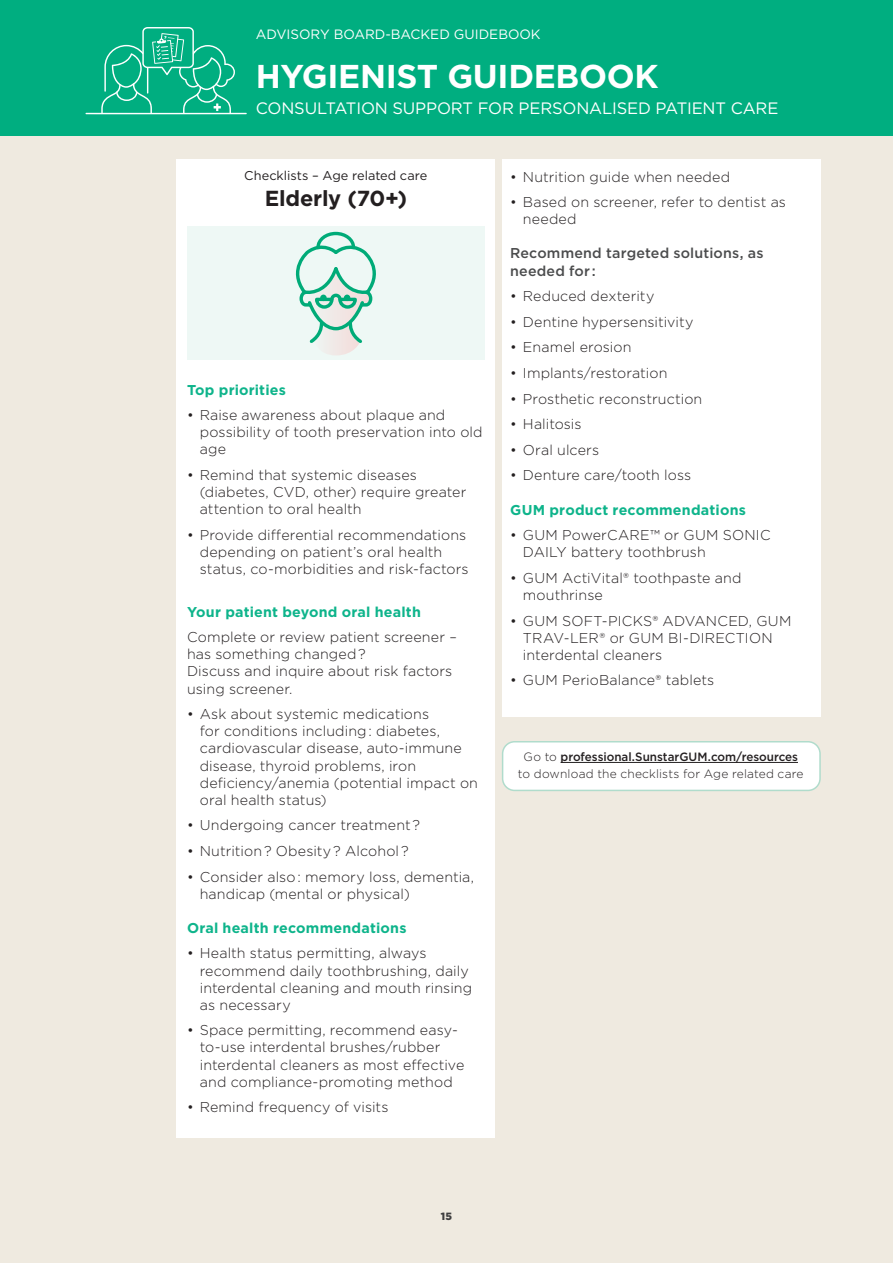
<style>
.page{position:relative;width:893px;height:1263px;background:#fff}
.page>*{position:absolute;margin:0;border:0;box-sizing:border-box;transform-origin:0 0}
.t1{font:700 33px "Gotham";letter-spacing:-.01em;color:#fff}
.t2{font:700 21.75px "Gotham";letter-spacing:-.01em;color:#231f20}
.t3{font:16.5px "Gotham";letter-spacing:-.01em;color:#fff}
.Bullet_point{font:300 14.25px/17.1px "Gotham";letter-spacing:.005em;color:#231f20}
.Bullet_point-2{font:700 14.25px "Gotham";letter-spacing:.015em;color:#0eb48b}
.t4{font:500 14.25px/17.1px "Gotham";letter-spacing:.01em;color:#4b4c4d}
.t5{font:13.5px "Gotham";color:#fff}
.t6{font:12.75px "Gotham";color:#231f20}
.t7{font:300 12px/16.5px "Gotham";letter-spacing:.015em;color:#231f20;text-align:center}
.t8{font:900 10.5px "Gotham";color:#3e3e3f}
.s1{font-weight:500}
</style>
<div class="page">
<div style="left:0;top:0;width:893px;height:136px;background:#00ae80"></div>
<div style="left:0;top:136px;width:893px;height:1127px;background:#efeae0"></div>
<div style="left:176px;top:159px;width:318px;height:978px;background:#fff"></div>
<div style="left:502px;top:159px;width:319px;height:557px;background:#fff"></div>
<svg style="left:85px;top:27px;width:162px;height:87px"></svg>
<div style="left:187px;top:226px;width:298px;height:133px;background:#eef8f5"></div>
<svg style="left:295px;top:231px;width:81px;height:124px"></svg>
<div style="left:503px;top:742px;width:317px;height:48px;background:#fff;border-radius:12px"></div>
<div style="left:502px;top:741px;width:319px;height:50px;border:2px solid #b0dccc;border-radius:12px"></div>
<hr style="left:561px;top:762px;width:237px;height:1px;background:#231f20">
<p class="t5" style="left:256px;top:25px;width:286px">ADVISORY BOARD-BACKED GUIDEBOOK</p>
<h1 class="t1" style="left:256px;top:54px;width:404px">HYGIENIST GUIDEBOOK</h1>
<p class="t3" style="left:256px;top:97px;width:524px">CONSULTATION SUPPORT FOR PERSONALISED PATIENT CARE</p>
<p class="t6" style="left:244px;top:168px;width:185px">Checklists – Age related care</p>
<p class="t2" style="left:265px;top:184px;width:144px">Elderly (70+)</p>
<p class="Bullet_point-2" style="left:187px;top:380px;width:100px">Top priorities</p>
<p class="Bullet_point" style="left:200px;top:406px;width:284px;text-indent:-13px">• Raise awareness about plaque and possibility of tooth preservation into old age</p>
<p class="Bullet_point" style="left:200px;top:466px;width:268px;text-indent:-13px">• Remind that systemic diseases (diabetes, CVD, other) require greater attention to oral health</p>
<p class="Bullet_point" style="left:200px;top:526px;width:270px;text-indent:-13px">• Provide differential recommendations depending on patient’s oral health status, co-morbidities and risk-factors</p>
<p class="Bullet_point-2" style="left:187px;top:602px;width:235px">Your patient beyond oral health</p>
<p class="Bullet_point" style="left:187px;top:628px;width:271px">Complete or review patient screener – has something changed ?</p>
<p class="Bullet_point" style="left:187px;top:662px;width:267px">Discuss and inquire about risk factors using screener.</p>
<p class="Bullet_point" style="left:200px;top:705px;width:280px;text-indent:-13px">• Ask about systemic medications<br>for conditions including : diabetes, cardiovascular disease, auto-immune disease, thyroid problems, iron deficiency/anemia (potential impact on oral health status)</p>
<p class="Bullet_point" style="left:187px;top:816px;width:235px">• Undergoing cancer treatment ?</p>
<p class="Bullet_point" style="left:187px;top:842px;width:223px">• Nutrition ? Obesity ? Alcohol ?</p>
<p class="Bullet_point" style="left:200px;top:867px;width:276px;text-indent:-13px">• Consider also : memory loss, dementia, handicap (mental or physical)</p>
<p class="Bullet_point-2" style="left:187px;top:918px;width:221px">Oral health recommendations</p>
<p class="Bullet_point" style="left:200px;top:944px;width:274px;text-indent:-13px">• Health status permitting, always recommend daily toothbrushing, daily interdental cleaning and mouth rinsing as necessary</p>
<p class="Bullet_point" style="left:200px;top:1021px;width:266px;text-indent:-13px">• Space permitting, recommend easy&shy;to-use interdental brushes/rubber interdental cleaners as most effective and compliance-promoting method</p>
<p class="Bullet_point" style="left:187px;top:1098px;width:203px">• Remind frequency of visits</p>
<p class="Bullet_point" style="left:510px;top:168px;width:221px">• Nutrition guide when needed</p>
<p class="Bullet_point" style="left:523px;top:193px;width:265px;text-indent:-13px">• Based on screener, refer to dentist as needed</p>
<p class="t4" style="left:510px;top:245px;width:255px">Recommend targeted solutions, as needed for :</p>
<p class="Bullet_point" style="left:510px;top:287px;width:146px">• Reduced dexterity</p>
<p class="Bullet_point" style="left:510px;top:313px;width:185px">• Dentine hypersensitivity</p>
<p class="Bullet_point" style="left:510px;top:338px;width:123px">• Enamel erosion</p>
<p class="Bullet_point" style="left:510px;top:364px;width:159px">• Implants/restoration</p>
<p class="Bullet_point" style="left:510px;top:390px;width:194px">• Prosthetic reconstruction</p>
<p class="Bullet_point" style="left:510px;top:415px;width:73px">• Halitosis</p>
<p class="Bullet_point" style="left:510px;top:441px;width:90px">• Oral ulcers</p>
<p class="Bullet_point" style="left:510px;top:466px;width:183px">• Denture care/tooth loss</p>
<p class="Bullet_point-2" style="left:510px;top:500px;width:237px">GUM product recommendations</p>
<p class="Bullet_point" style="left:523px;top:526px;width:249px;text-indent:-13px">• GUM PowerCARE™ or GUM SONIC<br>DAILY battery toothbrush</p>
<p class="Bullet_point" style="left:523px;top:569px;width:220px;text-indent:-13px">• GUM ActiVital® toothpaste and mouthrinse</p>
<p class="Bullet_point" style="left:523px;top:612px;width:270px;text-indent:-13px">• GUM SOFT-PICKS® ADVANCED, GUM<br>TRAV-LER® or GUM BI-DIRECTION interdental cleaners</p>
<p class="Bullet_point" style="left:510px;top:671px;width:206px">• GUM PerioBalance® tablets</p>
<p class="t7" style="left:518px;top:748px;width:287px">Go to <span class="s1">professional.SunstarGUM.com/resources </span>to download the checklists for Age related care</p>
<p class="t8" style="left:441px;top:1209px;width:13px">15</p>
</div>
